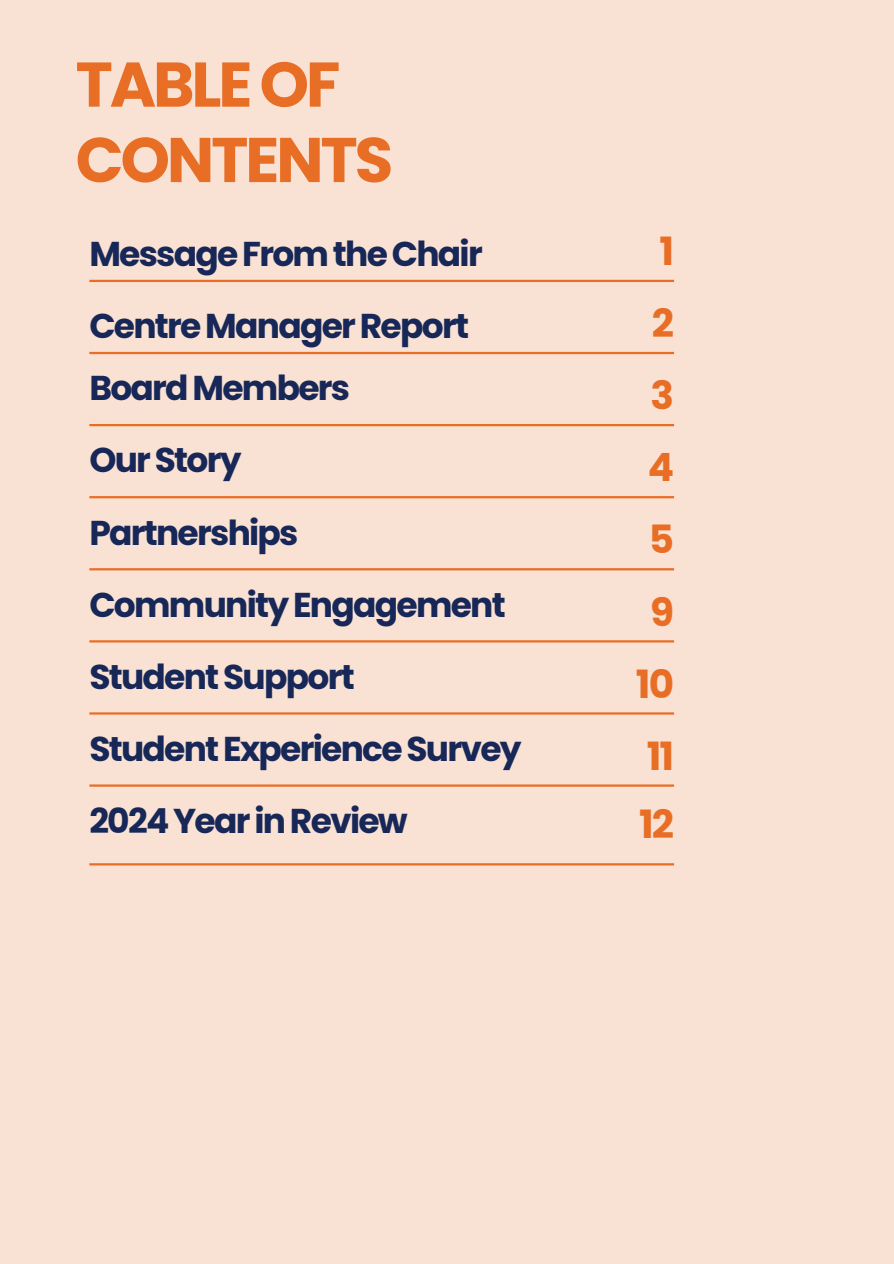
<style>
.page{position:relative;width:894px;height:1264px;background:#fff}
.page>*{position:absolute;margin:0;border:0;box-sizing:border-box;transform-origin:0 0}
.t1{font:700 63px/75.3px "Poppins";letter-spacing:-.05em;color:#e86e25}
.t2{font:700 39px "Poppins";color:#e86e25}
.t3{font:700 34.5px "Poppins";letter-spacing:-.05em;color:#172858}
</style>
<div class="page">
<div style="left:0;top:0;width:893px;height:1263px;background:#f9e1d3"></div>
<hr style="left:89px;top:280px;width:585px;height:2px;background:#e86e25">
<hr style="left:89px;top:352px;width:585px;height:2px;background:#e86e25">
<hr style="left:89px;top:424px;width:585px;height:2px;background:#e86e25">
<hr style="left:89px;top:496px;width:585px;height:2px;background:#e86e25">
<hr style="left:89px;top:568px;width:585px;height:2px;background:#e86e25">
<hr style="left:89px;top:640px;width:585px;height:2px;background:#e86e25">
<hr style="left:89px;top:712px;width:585px;height:2px;background:#e86e25">
<hr style="left:89px;top:784px;width:585px;height:2px;background:#e86e25">
<hr style="left:89px;top:863px;width:585px;height:2px;background:#e86e25">
<h1 class="t1" style="left:76px;top:47px;width:319px">TABLE OF<br>CONTENTS</h1>
<p class="t3" style="left:89px;top:229px;width:395px">Message From the Chair</p>
<p class="t3" style="left:89px;top:302px;width:381px">Centre Manager Report</p>
<p class="t3" style="left:89px;top:364px;width:262px">Board Members</p>
<p class="t3" style="left:89px;top:436px;width:154px">Our Story</p>
<p class="t3" style="left:89px;top:508px;width:210px">Partnerships</p>
<p class="t3" style="left:89px;top:580px;width:418px">Community Engagement</p>
<p class="t3" style="left:89px;top:652px;width:267px">Student Support</p>
<p class="t3" style="left:89px;top:724px;width:433px">Student Experience Survey</p>
<p class="t3" style="left:89px;top:796px;width:320px">2024 Year in Review</p>
<p class="t2" style="left:659px;top:224px;width:16px">1</p>
<p class="t2" style="left:651px;top:296px;width:24px">2</p>
<p class="t2" style="left:650px;top:368px;width:25px">3</p>
<p class="t2" style="left:647px;top:440px;width:28px">4</p>
<p class="t2" style="left:648px;top:512px;width:27px">5</p>
<p class="t2" style="left:650px;top:584px;width:25px">9</p>
<p class="t2" style="left:635px;top:656px;width:40px">10</p>
<p class="t2" style="left:646px;top:728px;width:29px">11</p>
<p class="t2" style="left:639px;top:797px;width:36px">12</p>
</div>
